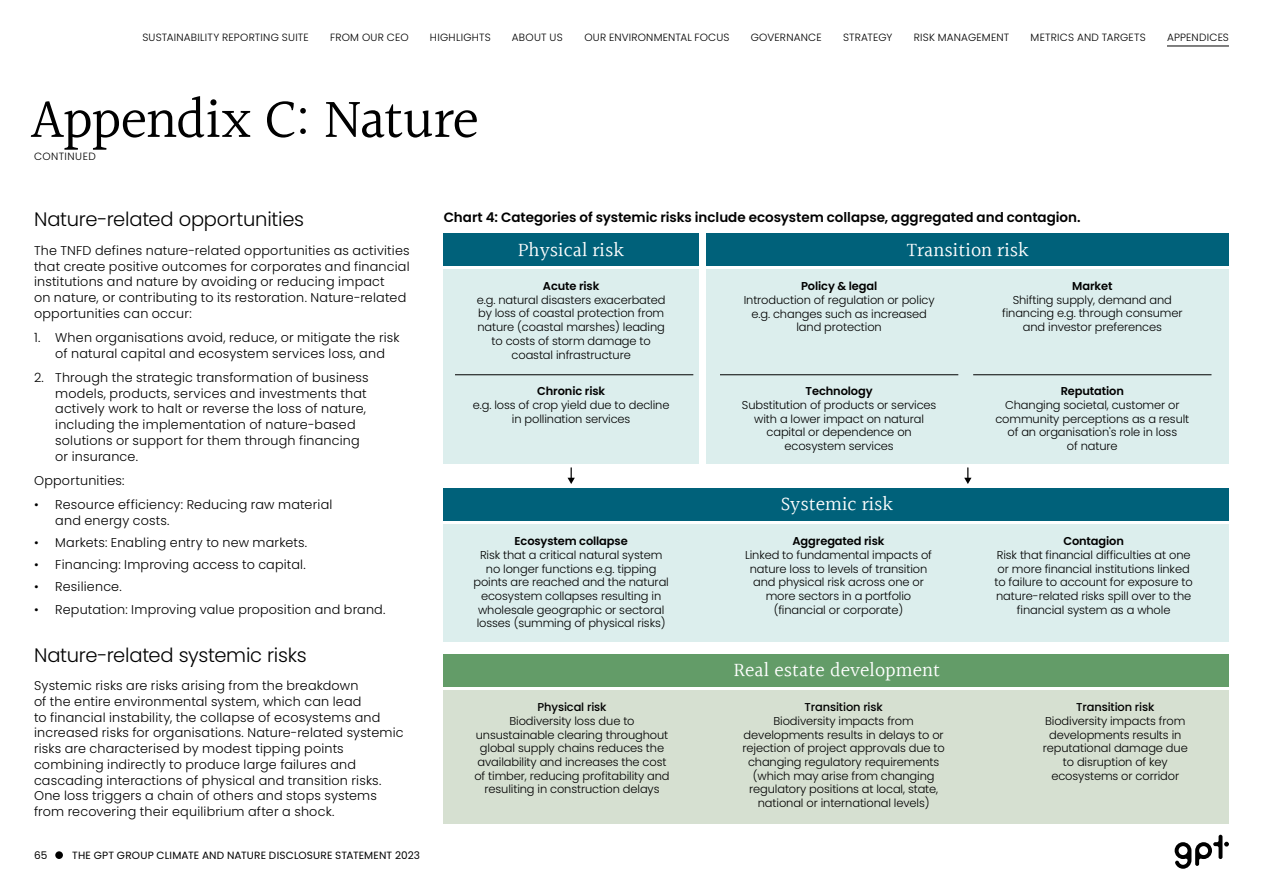
<style>
.page{position:relative;width:1263px;height:893px;background:#fff}
.page>*{position:absolute;margin:0;border:0;box-sizing:border-box;transform-origin:0 0}
.t1{font:57px "Halant";letter-spacing:-.02em;color:#000}
.t2{font:19.95px "Halant";color:#fff}
.t3{font:300 19.5px "Poppins";letter-spacing:-.01em;color:#000}
.t4{font:600 13.5px "Poppins";color:#000}
.t5{font:300 12.75px/15.8px "Poppins";letter-spacing:.015em;color:#000}
.t6{font:300 11.4px/13.6px "Poppins";letter-spacing:-.01em;color:#000;text-align:center}
.t7{font:600 11.4px "Poppins";letter-spacing:-.01em;color:#000}
.t8{font:500 11.4px "Poppins";letter-spacing:-.01em;color:#000}
.t9{font:300 10.5px "Poppins";letter-spacing:.02em;color:#000}
.t10{font:10.5px "Poppins";letter-spacing:.015em;color:#000}
.t11{font:300 10.5px "Poppins";letter-spacing:.04em;color:#000}
</style>
<div class="page">
<div style="left:707px;top:270px;width:522px;height:194px;background:#dceeed"></div>
<div style="left:444px;top:270px;width:255px;height:194px;background:#dceeed"></div>
<div style="left:707px;top:233px;width:522px;height:32px;background:#00617a"></div>
<div style="left:444px;top:233px;width:255px;height:32px;background:#00617a"></div>
<svg style="left:567px;top:468px;width:8px;height:16px"></svg>
<svg style="left:964px;top:468px;width:7px;height:16px"></svg>
<hr style="left:455px;top:374px;width:238px;height:1px;background:#000">
<div style="left:444px;top:488px;width:785px;height:32px;background:#00617a"></div>
<hr style="left:720px;top:374px;width:238px;height:1px;background:#000">
<hr style="left:973px;top:374px;width:238px;height:1px;background:#000">
<div style="left:444px;top:524px;width:785px;height:118px;background:#dceeed"></div>
<div style="left:444px;top:690px;width:785px;height:134px;background:#d6e0d1"></div>
<div style="left:444px;top:654px;width:785px;height:32px;background:#639c68"></div>
<svg style="left:1174px;top:835px;width:55px;height:34px"></svg>
<div style="left:55px;top:851px;width:8px;height:8px;background:#000;border-radius:50%"></div>
<hr style="left:1167px;top:46px;width:62px;height:1px;background:#000">
<p class="t9" style="left:142px;top:32px;width:168px">SUSTAINABILITY REPORTING SUITE</p>
<p class="t9" style="left:330px;top:32px;width:80px">FROM OUR CEO</p>
<p class="t9" style="left:430px;top:32px;width:62px">HIGHLIGHTS</p>
<p class="t9" style="left:512px;top:32px;width:52px">ABOUT US</p>
<p class="t9" style="left:584px;top:32px;width:147px">OUR ENVIRONMENTAL FOCUS</p>
<p class="t9" style="left:751px;top:32px;width:72px">GOVERNANCE</p>
<p class="t9" style="left:843px;top:32px;width:51px">STRATEGY</p>
<p class="t9" style="left:914px;top:32px;width:97px">RISK MANAGEMENT</p>
<p class="t9" style="left:1030px;top:32px;width:117px">METRICS AND TARGETS</p>
<h1 class="t1" style="left:31px;top:82px;width:450px">Appendix C: Nature</h1>
<p class="t11" style="left:34px;top:151px;width:63px">CONTINUED</p>
<p class="t9" style="left:1167px;top:32px;width:63px">APPENDICES</p>
<h3 class="t3" style="left:34px;top:208px;width:272px">Nature-related opportunities</h3>
<p class="t5" style="left:34px;top:242px;width:377px">The TNFD defines nature-related opportunities as activities that create positive outcomes for corporates and financial institutions and nature by avoiding or reducing impact<br>on nature, or contributing to its restoration. Nature-related opportunities can occur:</p>
<p class="t5" style="left:34px;top:330px;width:367px;text-align:center">1. When organisations avoid, reduce, or mitigate the risk of natural capital and ecosystem services loss, and</p>
<p class="t5" style="left:55px;top:370px;width:315px;text-indent:-21px">2. Through the strategic transformation of business models, products, services and investments that actively work to halt or reverse the loss of nature, including the implementation of nature-based solutions or support for them through financing or insurance.</p>
<p class="t5" style="left:34px;top:473px;width:92px">Opportunities:</p>
<p class="t5" style="left:55px;top:497px;width:279px;text-indent:-21px">• Resource efficiency: Reducing raw material and energy costs.</p>
<p class="t5" style="left:34px;top:535px;width:275px">• Markets: Enabling entry to new markets.</p>
<p class="t5" style="left:34px;top:557px;width:273px">• Financing: Improving access to capital.</p>
<p class="t5" style="left:34px;top:579px;width:89px">• Resilience.</p>
<p class="t5" style="left:34px;top:601px;width:353px">• Reputation: Improving value proposition and brand.</p>
<h3 class="t3" style="left:34px;top:643px;width:274px">Nature-related systemic risks</h3>
<p class="t5" style="left:34px;top:678px;width:371px">Systemic risks are risks arising from the breakdown<br>of the entire environmental system, which can lead<br>to financial instability, the collapse of ecosystems and increased risks for organisations. Nature-related systemic risks are characterised by modest tipping points combining indirectly to produce large failures and cascading interactions of physical and transition risks.<br>One loss triggers a chain of others and stops systems from recovering their equilibrium after a shock.</p>
<p class="t10" style="left:34px;top:849px;width:15px">65</p>
<p class="t10" style="left:72px;top:849px;width:349px">THE GPT GROUP CLIMATE AND NATURE DISCLOSURE STATEMENT 2023</p>
<p class="t4" style="left:444px;top:209px;width:639px">Chart 4: Categories of systemic risks include ecosystem collapse, aggregated and contagion.</p>
<h2 class="t2" style="left:518px;top:237px;width:107px">Physical risk</h2>
<h2 class="t2" style="left:907px;top:237px;width:123px">Transition risk</h2>
<p class="t7" style="left:543px;top:279px;width:58px">Acute risk</p>
<p class="t6" style="left:477px;top:293px;width:190px">e.g. natural disasters exacerbated by loss of coastal protection from nature (coastal marshes) leading to costs of storm damage to coastal infrastructure</p>
<p class="t7" style="left:537px;top:385px;width:69px">Chronic risk</p>
<p class="t6" style="left:473px;top:398px;width:198px">e.g. loss of crop yield due to decline in pollination services</p>
<p class="t7" style="left:801px;top:280px;width:78px">Policy &amp; legal</p>
<p class="t6" style="left:744px;top:293px;width:192px">Introduction of regulation or policy e.g. changes such as increased land protection</p>
<p class="t7" style="left:1072px;top:279px;width:42px">Market</p>
<p class="t6" style="left:1002px;top:293px;width:182px">Shifting supply, demand and financing e.g. through consumer and investor preferences</p>
<p class="t7" style="left:1061px;top:385px;width:65px">Reputation</p>
<p class="t6" style="left:995px;top:398px;width:195px">Changing societal, customer or community perceptions as a result of an organisation's role in loss<br>of nature</p>
<p class="t7" style="left:806px;top:385px;width:68px">Technology</p>
<p class="t6" style="left:742px;top:398px;width:196px">Substitution of products or services with a lower impact on natural capital or dependence on ecosystem services</p>
<p class="t7" style="left:515px;top:534px;width:115px">Ecosystem collapse</p>
<p class="t6" style="left:473px;top:548px;width:197px">Risk that a critical natural system no longer functions e.g. tipping points are reached and the natural ecosystem collapses resulting in wholesale geographic or sectoral losses (summing of physical risks)</p>
<p class="t8" style="left:537px;top:700px;width:71px">Physical risk</p>
<p class="t6" style="left:474px;top:714px;width:197px">Biodiversity loss due to unsustainable clearing throughout global supply chains reduces the availability and increases the cost of timber, reducing profitability and resuliting in construction delays</p>
<h2 class="t2" style="left:781px;top:491px;width:114px">Systemic risk</h2>
<p class="t7" style="left:792px;top:534px;width:93px">Aggregated risk</p>
<p class="t6" style="left:745px;top:548px;width:188px">Linked to fundamental impacts of nature loss to levels of transition and physical risk across one or more sectors in a portfolio (financial or corporate)</p>
<h2 class="t2" style="left:734px;top:657px;width:208px">Real estate development</h2>
<p class="t8" style="left:804px;top:700px;width:80px">Transition risk</p>
<p class="t6" style="left:742px;top:714px;width:204px">Biodiversity impacts from developments results in delays to or rejection of project approvals due to changing regulatory requirements (which may arise from changing regulatory positions at local, state, national or international levels)</p>
<p class="t7" style="left:1063px;top:534px;width:62px">Contagion</p>
<p class="t6" style="left:994px;top:548px;width:200px">Risk that financial difficulties at one or more financial institutions linked to failure to account for exposure to nature-related risks spill over to the financial system as a whole</p>
<p class="t8" style="left:1076px;top:700px;width:80px">Transition risk</p>
<p class="t6" style="left:1043px;top:714px;width:146px">Biodiversity impacts from developments results in reputational damage due to disruption of key ecosystems or corridor</p>
</div>
